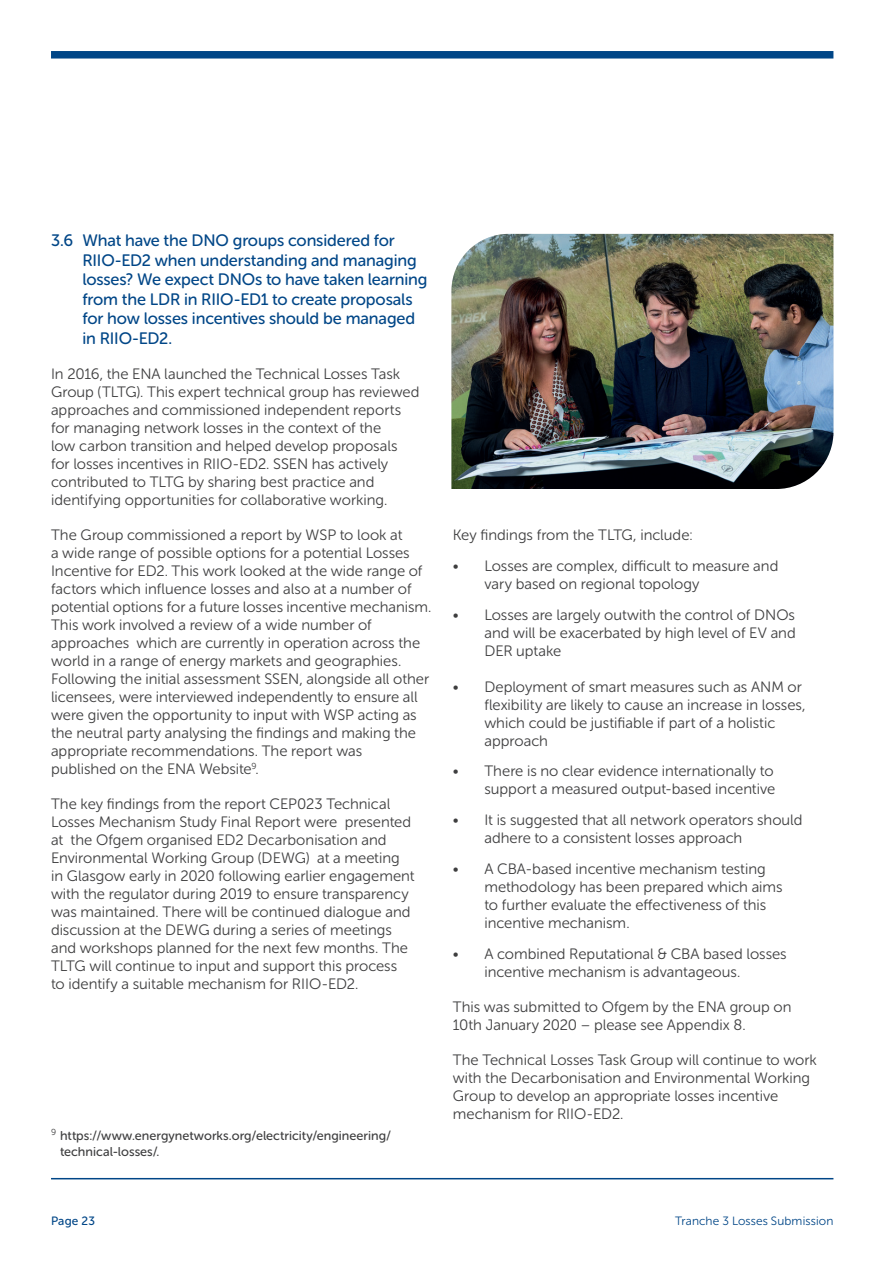
<style>
.page{position:relative;width:893px;height:1263px;background:#fff}
.page>*{position:absolute;margin:0;border:0;box-sizing:border-box;transform-origin:0 0}
.t1{font:16.5px/19.5px "Museo Sans Rounded 500";letter-spacing:-.01em;color:#004687}
.BODY{font:15px/18px "Museo Sans Rounded 300";color:#3e3e3f}
.BODY-2{font:12.75px/16.5px "Museo Sans Rounded 500";letter-spacing:.005em;color:#3e3e3f}
.t2{font:12px "Museo Sans Rounded 300";letter-spacing:.015em;color:#004687}
.t3{font:12px "Museo Sans Rounded 500";letter-spacing:.015em;color:#004687}
</style>
<div class="page">
<img style="left:451px;top:234px;width:382px;height:255px">
<div style="left:51px;top:51px;width:782px;height:8px;background:#004687"></div>
<hr style="left:51px;top:1178px;width:782px;height:1px;background:#004687">
<p class="t1" style="left:83px;top:231px;width:346px;text-indent:-31px">3.6 What have the DNO groups considered for RIIO-ED2 when understanding and managing losses? We expect DNOs to have taken learning from the LDR in RIIO-ED1 to create proposals for how losses incentives should be managed in RIIO-ED2.</p>
<p class="BODY" style="left:51px;top:365px;width:370px">In 2016, the ENA launched the Technical Losses Task Group (TLTG). This expert technical group has reviewed approaches and commissioned independent reports for managing network losses in the context of the<br>low carbon transition and helped develop proposals for losses incentives in RIIO-ED2. SSEN has actively contributed to TLTG by sharing best practice and identifying opportunities for collaborative working.</p>
<p class="BODY" style="left:51px;top:526px;width:382px">The Group commissioned a report by WSP to look at<br>a wide range of possible options for a potential Losses Incentive for ED2. This work looked at the wide range of factors which influence losses and also at a number of potential options for a future losses incentive mechanism.<br>This work involved a review of a wide number of approaches which are currently in operation across the world in a range of energy markets and geographies.<br>Following the initial assessment SSEN, alongside all other licensees, were interviewed independently to ensure all were given the opportunity to input with WSP acting as the neutral party analysing the findings and making the appropriate recommendations. The report was<br>published on the ENA Website<sup>9</sup>.</p>
<p class="BODY" style="left:51px;top:795px;width:365px">The key findings from the report CEP023 Technical Losses Mechanism Study Final Report were presented at the Ofgem organised ED2 Decarbonisation and Environmental Working Group (DEWG) at a meeting in Glasgow early in 2020 following earlier engagement with the regulator during 2019 to ensure transparency was maintained. There will be continued dialogue and discussion at the DEWG during a series of meetings and workshops planned for the next few months. The TLTG will continue to input and support this process<br>to identify a suitable mechanism for RIIO-ED2.</p>
<p class="BODY-2" style="left:60px;top:1127px;width:333px;text-indent:-9px"><sup>9</sup> https://www.energynetworks.org/electricity/engineering/ technical-losses/.</p>
<p class="BODY" style="left:453px;top:526px;width:241px">Key findings from the TLTG, include:</p>
<p class="BODY" style="left:484px;top:557px;width:296px;text-indent:-32px">• Losses are complex, difficult to measure and vary based on regional topology</p>
<p class="BODY" style="left:484px;top:605px;width:313px;text-align:justify;text-indent:-32px">• Losses are largely outwith the control of DNOs and will be exacerbated by high level of EV and DER uptake</p>
<p class="BODY" style="left:484px;top:677px;width:323px;text-indent:-32px">• Deployment of smart measures such as ANM or flexibility are likely to cause an increase in losses, which could be justifiable if part of a holistic approach</p>
<p class="BODY" style="left:453px;top:762px;width:324px;text-align:right">• There is no clear evidence internationally to support a measured output-based incentive</p>
<p class="BODY" style="left:484px;top:811px;width:320px;text-indent:-32px">• It is suggested that all network operators should adhere to a consistent losses approach</p>
<p class="BODY" style="left:484px;top:860px;width:300px;text-indent:-32px">• A CBA-based incentive mechanism testing methodology has been prepared which aims to further evaluate the effectiveness of this incentive mechanism.</p>
<p class="BODY" style="left:484px;top:944px;width:304px;text-indent:-32px">• A combined Reputational &amp; CBA based losses incentive mechanism is advantageous.</p>
<p class="BODY" style="left:453px;top:997px;width:340px">This was submitted to Ofgem by the ENA group on<br>10th January 2020 – please see Appendix 8.</p>
<p class="BODY" style="left:453px;top:1050px;width:365px">The Technical Losses Task Group will continue to work with the Decarbonisation and Environmental Working Group to develop an appropriate losses incentive mechanism for RIIO-ED2.</p>
<p class="t3" style="left:51px;top:1214px;width:45px">Page 23</p>
<p class="t2" style="left:675px;top:1214px;width:160px">Tranche 3 Losses Submission</p>
</div>
